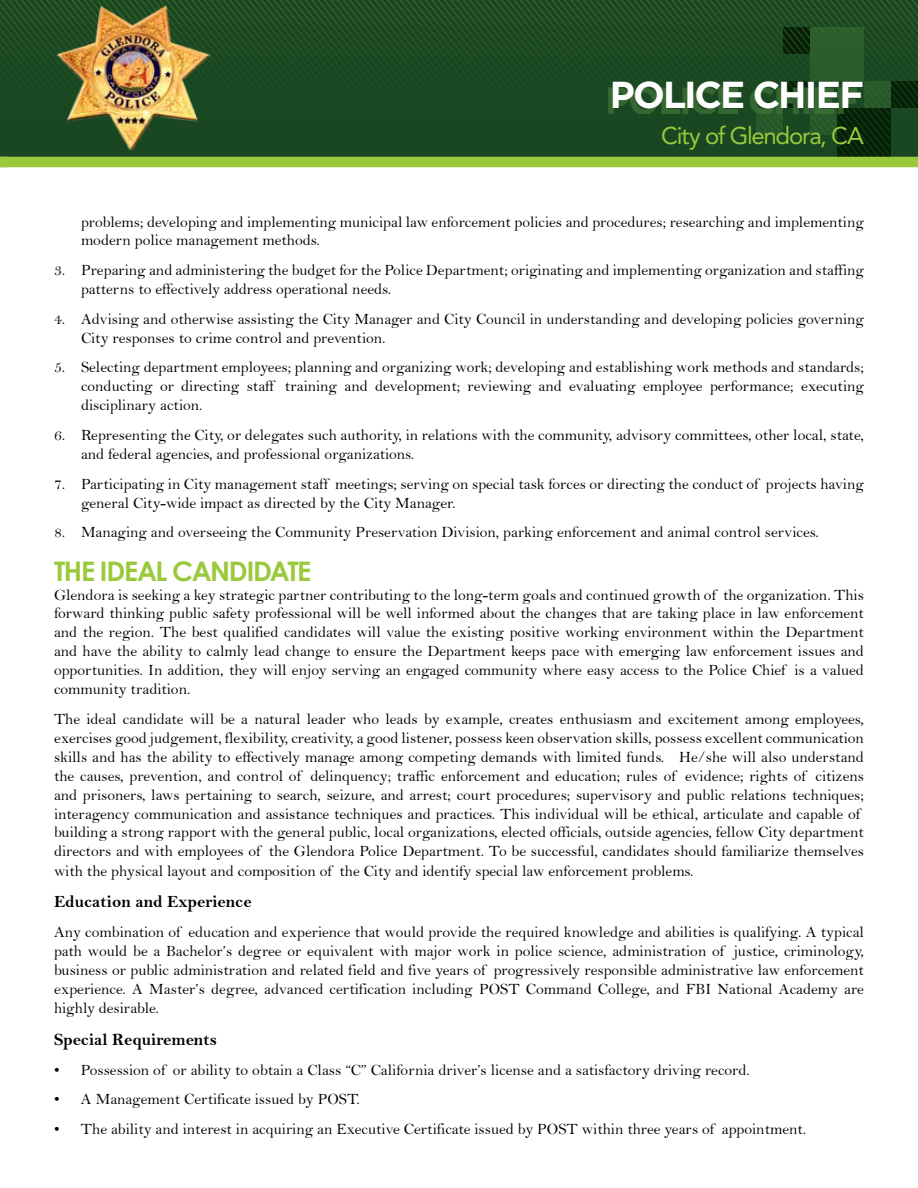
<style>
.page{position:relative;width:918px;height:1188px;background:#fff}
.page>*{position:absolute;margin:0;border:0;box-sizing:border-box;transform-origin:0 0}
.t1{font:700 37.5px "Gotham";letter-spacing:-.05em;color:#fff}
.t2{font:700 27px "Century Gothic";letter-spacing:-.05em;color:#9aca3c}
.t3{font:24px "Avenir";letter-spacing:-.055em;color:#9aca3c}
.t4{font:17.25px "Bell MT Bold";color:#000}
.t5{font:15.75px/18.9px "Bell";color:#000}
</style>
<div class="page">
<svg style="left:0;top:0;width:918px;height:157px"></svg>
<div style="left:608px;top:87px;width:249px;height:27px;background:#407237;opacity:.75"></div>
<img style="left:54px;top:1px;width:156px;height:156px">
<div style="left:0;top:157px;width:918px;height:10px;background:#9aca3c"></div>
<h1 class="t1" style="left:610px;top:73px;width:256px">POLICE CHIEF</h1>
<h3 class="t3" style="left:661px;top:122px;width:204px">City of Glendora, CA</h3>
<p class="t5" style="left:81px;top:212px;width:784px">problems; developing and implementing municipal law enforcement policies and procedures; researching and implementing modern police management methods.</p>
<p class="t5" style="left:81px;top:261px;width:785px;text-indent:-27px">3. Preparing and administering the budget for the Police Department; originating and implementing organization and staffing patterns to effectively address operational needs.</p>
<p class="t5" style="left:81px;top:309px;width:785px;text-indent:-27px">4. Advising and otherwise assisting the City Manager and City Council in understanding and developing policies governing<br>City responses to crime control and prevention.</p>
<p class="t5" style="left:81px;top:358px;width:784px;text-align:justify;text-indent:-27px">5. Selecting department employees; planning and organizing work; developing and establishing work methods and standards; conducting or directing staff training and development; reviewing and evaluating employee performance; executing disciplinary action.</p>
<p class="t5" style="left:81px;top:426px;width:784px;text-indent:-27px">6. Representing the City, or delegates such authority, in relations with the community, advisory committees, other local, state, and federal agencies, and professional organizations.</p>
<p class="t5" style="left:81px;top:474px;width:784px;text-indent:-27px">7. Participating in City management staff meetings; serving on special task forces or directing the conduct of projects having general City-wide impact as directed by the City Manager.</p>
<p class="t5" style="left:54px;top:523px;width:766px">8. Managing and overseeing the Community Preservation Division, parking enforcement and animal control services.</p>
<h2 class="t2" style="left:54px;top:550px;width:259px">THE IDEAL CANDIDATE</h2>
<p class="t5" style="left:54px;top:585px;width:812px;text-align:justify">Glendora is seeking a key strategic partner contributing to the long-term goals and continued growth of the organization. This forward thinking public safety professional will be well informed about the changes that are taking place in law enforcement and the region. The best qualified candidates will value the existing positive working environment within the Department and have the ability to calmly lead change to ensure the Department keeps pace with emerging law enforcement issues and opportunities. In addition, they will enjoy serving an engaged community where easy access to the Police Chief is a valued community tradition.</p>
<p class="t5" style="left:54px;top:709px;width:812px">The ideal candidate will be a natural leader who leads by example, creates enthusiasm and excitement among employees, exercises good judgement, flexibility, creativity, a good listener, possess keen observation skills, possess excellent communication skills and has the ability to effectively manage among competing demands with limited funds. He/she will also understand the causes, prevention, and control of delinquency; traffic enforcement and education; rules of evidence; rights of citizens and prisoners, laws pertaining to search, seizure, and arrest; court procedures; supervisory and public relations techniques; interagency communication and assistance techniques and practices. This individual will be ethical, articulate and capable of building a strong rapport with the general public, local organizations, elected officials, outside agencies, fellow City department directors and with employees of the Glendora Police Department. To be successful, candidates should familiarize themselves with the physical layout and composition of the City and identify special law enforcement problems.</p>
<p class="t4" style="left:54px;top:892px;width:199px">Education and Experience</p>
<p class="t5" style="left:54px;top:922px;width:812px;text-align:justify">Any combination of education and experience that would provide the required knowledge and abilities is qualifying. A typical path would be a Bachelor’s degree or equivalent with major work in police science, administration of justice, criminology, business or public administration and related field and five years of progressively responsible administrative law enforcement experience. A Master’s degree, advanced certification including POST Command College, and FBI National Academy are highly desirable.</p>
<p class="t4" style="left:54px;top:1029px;width:165px">Special Requirements</p>
<p class="t5" style="left:54px;top:1060px;width:698px">• Possession of or ability to obtain a Class “C” California driver’s license and a satisfactory driving record.</p>
<p class="t5" style="left:54px;top:1090px;width:308px">• A Management Certificate issued by POST.</p>
<p class="t5" style="left:54px;top:1119px;width:754px">• The ability and interest in acquiring an Executive Certificate issued by POST within three years of appointment.</p>
</div>
